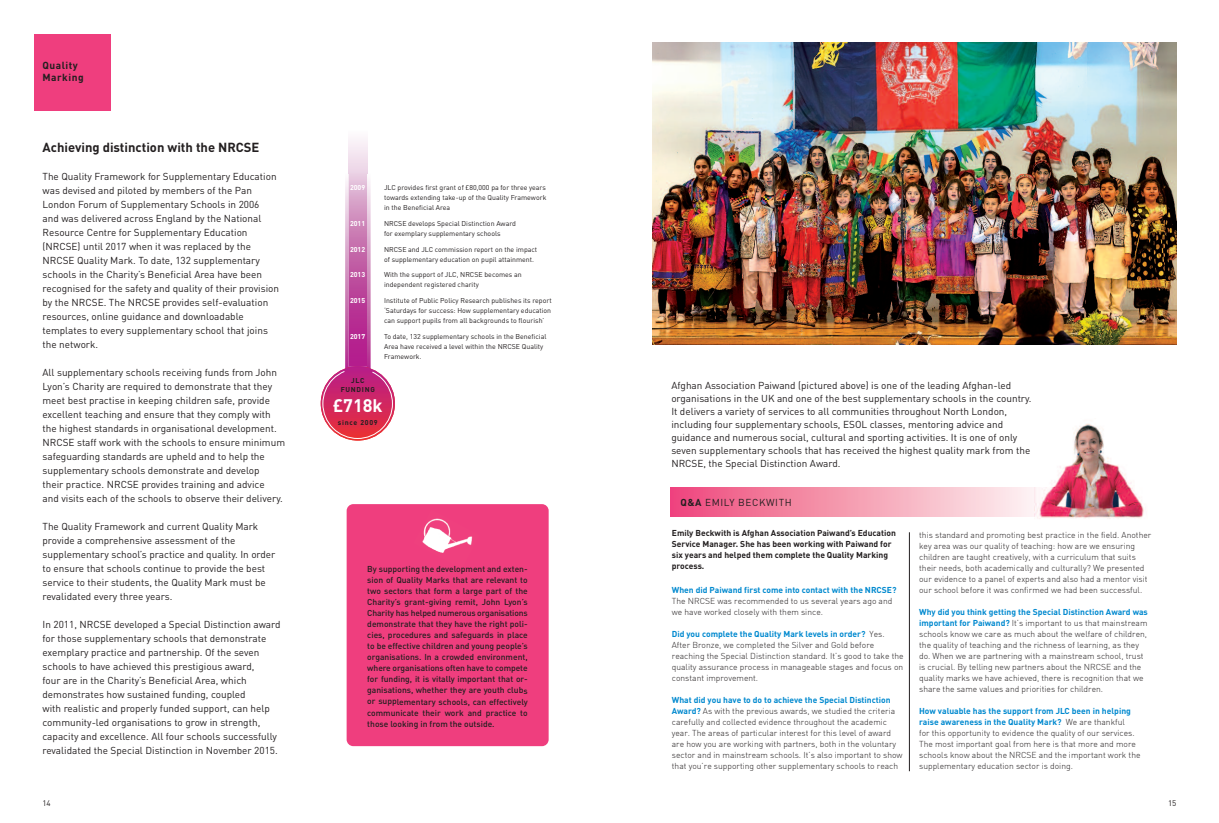
<style>
.page{position:relative;width:1219px;height:823px;background:#fff}
.page>*{position:absolute;margin:0;border:0;box-sizing:border-box;transform-origin:0 0}
.t1{font:700 18px "DINOT";color:#fff}
.t2{font:700 13px "DINOT";color:#231f20}
.t3{font:700 10.1px/11.6px "DINOT";letter-spacing:.05em;color:#231f20}
.t4{font:10px/14px "DINOT";color:#231f20}
.t5{font:10px "DINOT";letter-spacing:.06em;color:#231f20}
.t6{font:8.5px/11px "DIN Light";color:#231f20}
.t7{font:500 8.5px/11px "DINOT";color:#231f20;text-align:justify}
.t8{font:700 8.5px/11px "DINOT";color:#0089cf}
.t9{font:700 8.5px/11px "DINOT";color:#231f20}
.t10{font:8px "DINOT";color:#231f20}
.t11{font:7px/10px "DINOT";color:#231f20}
.t12{font:700 7px "DINOT";color:#fff}
.t13{font:700 7px/9px "DINOT";letter-spacing:.1em;color:#231f20;text-align:center}
.s1{font-weight:700}
.s2{font-family:"DIN Light";font-weight:400;color:#231f20}
.s3{font-family:"DINOT";font-weight:700;color:#0089cf}
</style>
<div class="page">
<img style="left:1034px;top:423px;width:110px;height:96px">
<img style="left:652px;top:43px;width:524px;height:301px">
<div style="left:34px;top:34px;width:77px;height:77px;background:#ef3e7e"></div>
<img style="left:671px;top:487px;width:384px;height:29px">
<div style="left:347px;top:504px;width:202px;height:241px;background:#ef3e7e;border-radius:7px"></div>
<img style="left:422px;top:518px;width:51px;height:35px">
<img style="left:345px;top:173px;width:26px;height:193px">
<img style="left:349px;top:139px;width:18px;height:227px">
<svg style="left:322px;top:366px;width:71px;height:73px"></svg>
<hr style="left:909px;top:532px;width:1px;height:238px;background:#231f20">
<p class="t3" style="left:43px;top:61px;width:43px">Quality<br>Marking</p>
<h2 class="t2" style="left:43px;top:142px;width:218px">Achieving distinction with the NRCSE</h2>
<p class="t4" style="left:43px;top:170px;width:238px">The Quality Framework for Supplementary Education was devised and piloted by members of the Pan London Forum of Supplementary Schools in 2006<br>and was delivered across England by the National Resource Centre for Supplementary Education (NRCSE) until 2017 when it was replaced by the NRCSE Quality Mark. To date, 132 supplementary schools in the Charity’s Beneficial Area have been recognised for the safety and quality of their provision by the NRCSE. The NRCSE provides self-evaluation resources, online guidance and downloadable templates to every supplementary school that joins the network.</p>
<p class="t4" style="left:43px;top:366px;width:244px">All supplementary schools receiving funds from John Lyon’s Charity are required to demonstrate that they meet best practise in keeping children safe, provide excellent teaching and ensure that they comply with the highest standards in organisational development.<br>NRCSE staff work with the schools to ensure minimum safeguarding standards are upheld and to help the supplementary schools demonstrate and develop<br>their practice. NRCSE provides training and advice<br>and visits each of the schools to observe their delivery.</p>
<p class="t4" style="left:43px;top:520px;width:234px">The Quality Framework and current Quality Mark provide a comprehensive assessment of the supplementary school’s practice and quality. In order to ensure that schools continue to provide the best service to their students, the Quality Mark must be revalidated every three years.</p>
<p class="t4" style="left:43px;top:618px;width:240px">In 2011, NRCSE developed a Special Distinction award for those supplementary schools that demonstrate exemplary practice and partnership. Of the seven schools to have achieved this prestigious award,<br>four are in the Charity’s Beneficial Area, which demonstrates how sustained funding, coupled<br>with realistic and properly funded support, can help community-led organisations to grow in strength, capacity and excellence. All four schools successfully revalidated the Special Distinction in November 2015.</p>
<p class="t12" style="left:350px;top:185px;width:17px">2009</p>
<p class="t11" style="left:384px;top:183px;width:164px;text-align:justify">JLC provides first grant of £80,000 pa for three years towards extending take-up of the Quality Framework in the Beneficial Area</p>
<p class="t12" style="left:350px;top:221px;width:17px">2011</p>
<p class="t11" style="left:384px;top:219px;width:133px">NRCSE develops Special Distinction Award for exemplary supplementary schools</p>
<p class="t12" style="left:350px;top:246px;width:17px">2012</p>
<p class="t11" style="left:384px;top:245px;width:155px">NRCSE and JLC commission report on the impact of supplementary education on pupil attainment.</p>
<p class="t12" style="left:350px;top:272px;width:17px">2013</p>
<p class="t11" style="left:384px;top:270px;width:139px">With the support of JLC, NRCSE becomes an independent registered charity</p>
<p class="t12" style="left:350px;top:298px;width:17px">2015</p>
<p class="t11" style="left:384px;top:296px;width:169px;text-align:justify">Institute of Public Policy Research publishes its report ‘Saturdays for success: How supplementary education can support pupils from all backgrounds to flourish’</p>
<p class="t12" style="left:350px;top:333px;width:17px">2017</p>
<p class="t11" style="left:384px;top:332px;width:164px">To date, 132 supplementary schools in the Beneficial<br>Area have received a level within the NRCSE Quality<br>Framework.</p>
<p class="t13" style="left:341px;top:376px;width:36px">JLC<br>FUNDING</p>
<h1 class="t1" style="left:333px;top:399px;width:51px">£718k</h1>
<p class="t13" style="left:338px;top:418px;width:41px">since 2009</p>
<p class="t7" style="left:367px;top:564px;width:162px">By supporting the development and exten&shy;sion of Quality Marks that are relevant to two sectors that form a large part of the Charity’s grant-giving remit, John Lyon’s Charity has helped numerous organisations demonstrate that they have the right poli&shy;cies, procedures and safeguards in place to be effective children and young people’s organisations. In a crowded environment, where organisations often have to compete for funding, it is vitally important that or&shy;ganisations, whether they are youth clubs or supplementary schools, can effectively communicate their work and practice to those looking in from the outside.</p>
<p class="t4" style="left:671px;top:380px;width:362px;line-height:13px">Afghan Association Paiwand (pictured above) is one of the leading Afghan-led organisations in the UK and one of the best supplementary schools in the country.<br>It delivers a variety of services to all communities throughout North London, including four supplementary schools, ESOL classes, mentoring advice and guidance and numerous social, cultural and sporting activities. It is one of only seven supplementary schools that has received the highest quality mark from the NRCSE, the Special Distinction Award.</p>
<p class="t5" style="left:680px;top:499px;width:113px"><span class="s1">Q&amp;A</span> EMILY BECKWITH</p>
<p class="t9" style="left:672px;top:528px;width:226px">Emily Beckwith is Afghan Association Paiwand’s Education Service Manager. She has been working with Paiwand for six years and helped them complete the Quality Marking process.</p>
<p class="t8" style="left:672px;top:585px;width:226px">When did Paiwand first come into contact with the NRCSE?</p>
<p class="t6" style="left:672px;top:595px;width:222px">the NrCse was recommended to us several years ago and we have worked closely with them since.</p>
<p class="t8" style="left:672px;top:629px;width:214px">Did you complete the Quality Mark levels in order? <span class="s2">yes.</span></p>
<p class="t6" style="left:672px;top:639px;width:233px">After bronze, we completed the silver and Gold before reaching the special Distinction standard. it’s good to take the quality assurance process in manageable stages and focus on constant improvement.</p>
<p class="t8" style="left:672px;top:695px;width:220px">What did you have to do to achieve the Special Distinction</p>
<p class="t6" style="left:672px;top:705px;width:232px"><span class="s3">Award?</span> As with the previous awards, we studied the criteria carefully and collected evidence throughout the academic year. the areas of particular interest for this level of award are how you are working with partners, both in the voluntary sector and in mainstream schools. it’s also important to show that you’re supporting other supplementary schools to reach</p>
<p class="t6" style="left:919px;top:529px;width:234px">this standard and promoting best practice in the field. Another key area was our quality of teaching: how are we ensuring children are taught creatively, with a curriculum that suits their needs, both academically and culturally? we presented our evidence to a panel of experts and also had a mentor visit our school before it was confirmed we had been successful.</p>
<p class="t8" style="left:919px;top:607px;width:230px">Why did you think getting the Special Distinction Award was</p>
<p class="t6" style="left:919px;top:617px;width:230px"><span class="s3">important for Paiwand?</span> it’s important to us that mainstream schools know we care as much about the welfare of children, the quality of teaching and the richness of learning, as they do. when we are partnering with a mainstream school, trust is crucial. by telling new partners about the NrCse and the quality marks we have achieved, there is recognition that we share the same values and priorities for children.</p>
<p class="t8" style="left:919px;top:706px;width:213px">How valuable has the support from JLC been in helping raise awareness in the Quality Mark? <span class="s2">we are thankful</span></p>
<p class="t6" style="left:919px;top:727px;width:223px">for this opportunity to evidence the quality of our services. the most important goal from here is that more and more schools know about the NrCse and the important work the supplementary education sector is doing.</p>
<p class="t10" style="left:43px;top:800px;width:10px">14</p>
<p class="t10" style="left:1168px;top:800px;width:10px">15</p>
</div>
